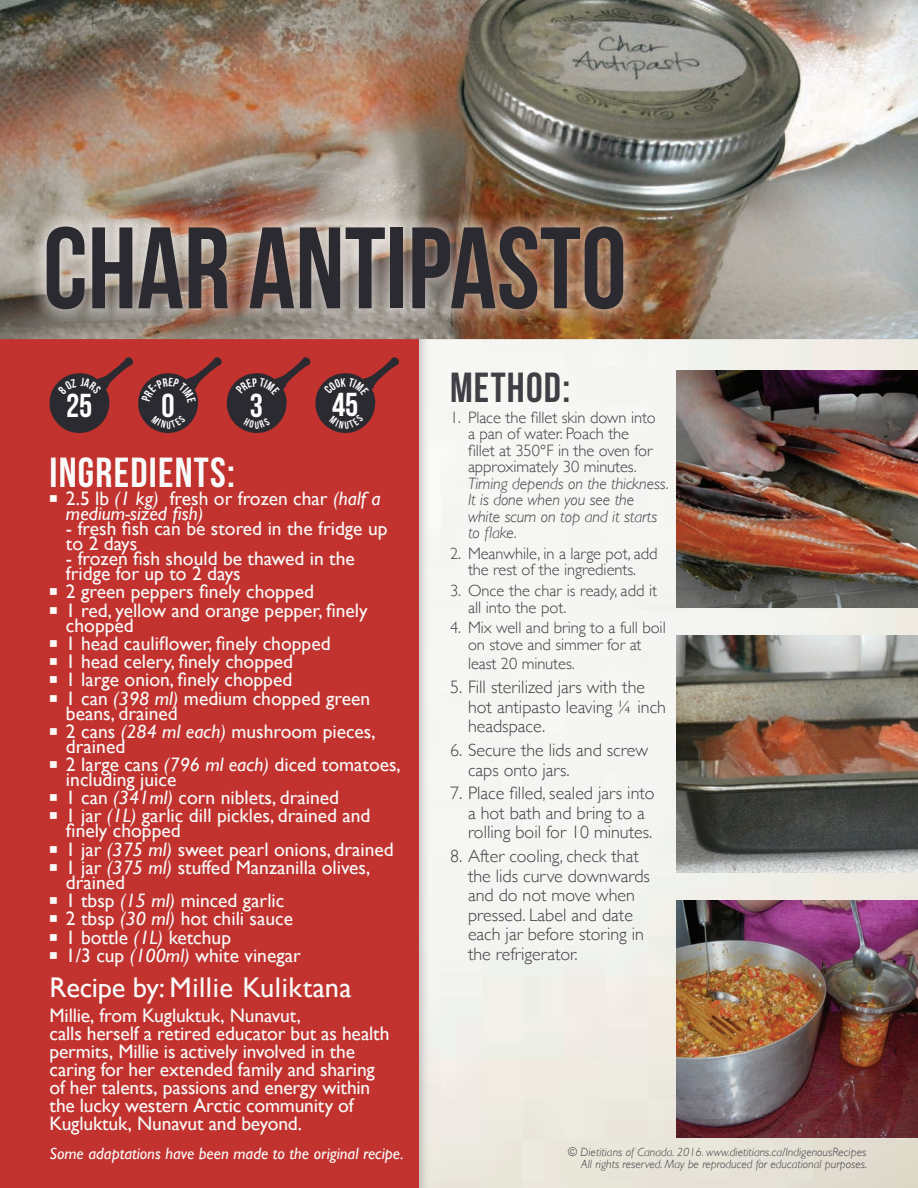
<style>
.page{position:relative;width:918px;height:1188px;background:#fff}
.page>*{position:absolute;margin:0;border:0;box-sizing:border-box;transform-origin:0 0}
.t1{font:115.5px "Bebas Neue";color:#2a2a30}
.t2{font:42px "Bebas Neue";letter-spacing:.03em;color:#f9fafa}
.t3{font:42px "Bebas Neue";letter-spacing:.03em;color:#3f3f45}
.t4{font:33.15px "Bebas Neue";color:#fff}
.t5{font:28.5px "Gill Sans";letter-spacing:.02em;color:#f9fafa}
.t6{font:19.5px/18.3px "Gill Sans";color:#f9fafa}
.t7{font:italic 19.5px/15px "Gill Sans";color:#f9fafa}
.t8{font:300 18px/19.5px "Gill Sans";color:#3f3f45}
.t9{font:300 16.5px/16.5px "Gill Sans";letter-spacing:-.005em;color:#3f3f45}
.t10{font:italic 300 16.5px/16.5px "Gill Sans";letter-spacing:-.005em;color:#3f3f45}
.t11{font:italic 16.5px "Gill Sans";color:#f9fafa}
.t12{font:italic 300 12px/12px "Gill Sans";color:#3f3f45;text-align:right}
.s1{font-style:normal}
.s2{font-style:italic}
</style>
<div class="page">
<img style="left:418px;top:339px;width:500px;height:849px">
<div style="left:0;top:0;width:418px;height:1188px;background:#c2332f"></div>
<img style="left:0;top:0;width:918px;height:339px">
<img style="left:677px;top:900px;width:241px;height:238px">
<img style="left:677px;top:635px;width:241px;height:238px">
<img style="left:677px;top:370px;width:241px;height:238px">
<img style="left:33px;top:213px;width:604px;height:110px">
<svg style="left:49px;top:357px;width:350px;height:76px"></svg>
<h1 class="t1" style="left:43px;top:205px;width:585px">CHAR ANTIPASTO</h1>
<h3 class="t4" style="left:66px;top:387px;width:28px">25</h3>
<h3 class="t4" style="left:161px;top:387px;width:15px">0</h3>
<h3 class="t4" style="left:250px;top:387px;width:15px">3</h3>
<h3 class="t4" style="left:332px;top:386px;width:28px">45</h3>
<h2 class="t2" style="left:50px;top:449px;width:187px">INGREDIENTS:</h2>
<p class="t7" style="left:66px;top:491px;width:316px"><span class="s1">2.5 lb</span> (1 kg) <span class="s1">fresh or frozen char</span> (half a medium-sized fish)</p>
<p class="t6" style="left:66px;top:521px;width:323px;line-height:15px">- fresh fish can be stored in the fridge up to 2 days</p>
<p class="t6" style="left:66px;top:551px;width:290px;line-height:15px">- frozen fish should be thawed in the fridge for up to 2 days</p>
<p class="t6" style="left:66px;top:582px;width:303px">2 green peppers finely chopped<br>1 red, yellow and orange pepper, finely</p>
<p class="t6" style="left:66px;top:616px;width:306px">chopped<br>1 head cauliflower, finely chopped<br>1 head celery, finely chopped<br>1 large onion, finely chopped<br>1 can <span class="s2">(398 ml)</span> medium chopped green</p>
<p class="t6" style="left:66px;top:704px;width:311px">beans, drained<br>2 cans <span class="s2">(284 ml each)</span> mushroom pieces,</p>
<p class="t6" style="left:66px;top:737px;width:336px">drained<br>2 large cans <span class="s2">(796 ml each)</span> diced tomatoes,</p>
<p class="t6" style="left:66px;top:770px;width:306px">including juice<br>1 can <span class="s2">(341ml)</span> corn niblets, drained<br>1 jar <span class="s2">(1L)</span> garlic dill pickles, drained and</p>
<p class="t6" style="left:66px;top:822px;width:329px">finely chopped<br>1 jar <span class="s2">(375 ml)</span> sweet pearl onions, drained<br>1 jar <span class="s2">(375 ml)</span> stuffed Manzanilla olives,</p>
<p class="t6" style="left:66px;top:873px;width:236px">drained<br>1 tbsp <span class="s2">(15 ml)</span> minced garlic<br>2 tbsp <span class="s2">(30 ml)</span> hot chili sauce<br>1 bottle <span class="s2">(1L)</span> ketchup<br>1/3 cup <span class="s2">(100ml)</span> white vinegar</p>
<h3 class="t5" style="left:50px;top:971px;width:304px">Recipe by: Millie Kuliktana</h3>
<p class="t6" style="left:50px;top:1006px;width:342px">Millie, from Kugluktuk, Nunavut,<br>calls herself a retired educator but as health permits, Millie is actively involved in the caring for her extended family and sharing of her talents, passions and energy within the lucky western Arctic community of Kugluktuk, Nunavut and beyond.</p>
<p class="t11" style="left:50px;top:1144px;width:356px">Some adaptations have been made to the original recipe.</p>
<h2 class="t3" style="left:450px;top:364px;width:122px">METHOD:</h2>
<p class="t9" style="left:468px;top:408px;width:189px;text-indent:-18px">1. Place the fillet skin down into a pan of water. Poach the fillet at 350°F in the oven for approximately 30 minutes.</p>
<p class="t10" style="left:468px;top:475px;width:202px">Timing depends on the thickness.<br>It is done when you see the white scum on top and it starts to flake.</p>
<p class="t9" style="left:450px;top:544px;width:209px;text-align:center">2. Meanwhile, in a large pot, add the rest of the ingredients.</p>
<p class="t9" style="left:468px;top:582px;width:191px;text-indent:-18px">3. Once the char is ready, add it all into the pot.</p>
<p class="t9" style="left:450px;top:619px;width:217px;text-align:center">4. Mix well and bring to a full boil on stove and simmer for at</p>
<p class="t9" style="left:468px;top:655px;width:108px">least 20 minutes.</p>
<p class="t8" style="left:468px;top:677px;width:200px;text-indent:-18px">5. Fill sterilized jars with the hot antipasto leaving ¼ inch headspace.</p>
<p class="t8" style="left:468px;top:740px;width:182px;text-indent:-18px">6. Secure the lids and screw caps onto jars.</p>
<p class="t8" style="left:468px;top:783px;width:188px;text-indent:-18px">7. Place filled, sealed jars into a hot bath and bring to a rolling boil for 10 minutes.</p>
<p class="t8" style="left:468px;top:846px;width:184px;text-indent:-18px">8. After cooling, check that the lids curve downwards and do not move when pressed. Label and date each jar before storing in the refrigerator.</p>
<p class="t12" style="left:568px;top:1146px;width:301px">© Dietitians of Canada. 2016. www.dietitians.ca/IndigenousRecipes<br>All rights reserved. May be reproduced for educational purposes.</p>
</div>
